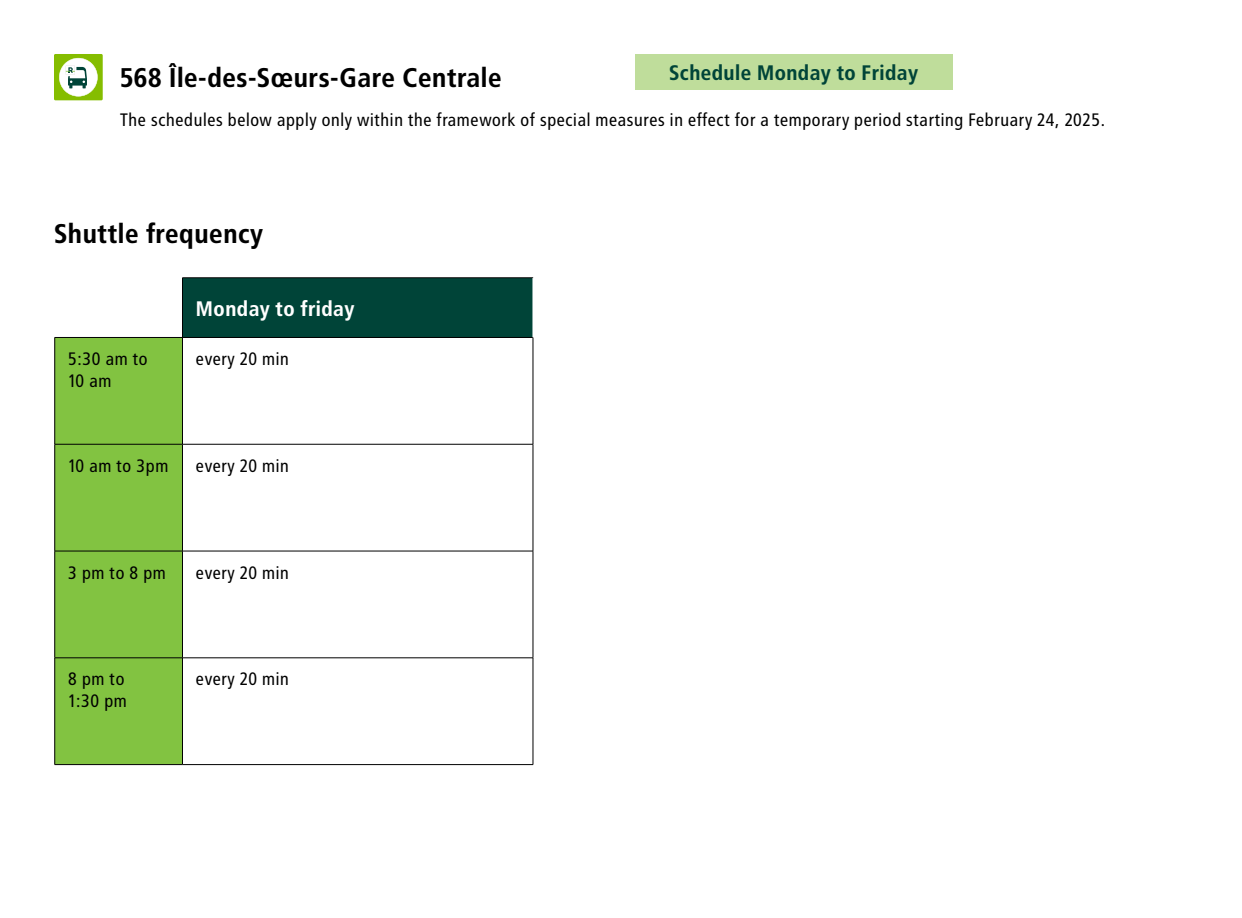
<style>
.page{position:relative;width:1242px;height:918px;background:#fff}
.page>*{position:absolute;margin:0;border:0;box-sizing:border-box;transform-origin:0 0}
.t1{font:700 27px "Transit OT";color:#000}
.t2{font:700 21px "Transit OT";color:#004438}
.t3{font:700 21px "Transit OT";color:#fff}
.t4{font:18px/21.6px "Transit OT";color:#000}
</style>
<div class="page">
<div style="left:54px;top:54px;width:49px;height:46px;background:#85bd00"></div>
<svg style="left:59px;top:58px;width:39px;height:38px"></svg>
<div style="left:635px;top:54px;width:318px;height:36px;background:#bfdd9b"></div>
<div style="left:182px;top:278px;width:351px;height:59px;background:#004438"></div>
<div style="left:55px;top:338px;width:127px;height:426px;background:#82c341"></div>
<svg style="left:183px;top:445px;width:350px;height:319px"></svg>
<hr style="left:182px;top:277px;width:351px;height:1px;background:#000">
<hr style="left:182px;top:278px;width:1px;height:59px;background:#000">
<hr style="left:55px;top:337px;width:127px;height:1px;background:#000">
<hr style="left:54px;top:338px;width:1px;height:106px;background:#000">
<hr style="left:182px;top:337px;width:351px;height:1px;background:#000">
<hr style="left:182px;top:338px;width:1px;height:106px;background:#000">
<hr style="left:533px;top:338px;width:1px;height:106px;background:#000">
<hr style="left:55px;top:444px;width:127px;height:1px;background:#000">
<hr style="left:54px;top:444px;width:1px;height:107px;background:#000">
<hr style="left:182px;top:444px;width:351px;height:1px;background:#000">
<hr style="left:182px;top:444px;width:1px;height:107px;background:#000">
<hr style="left:533px;top:444px;width:1px;height:107px;background:#000">
<hr style="left:55px;top:551px;width:127px;height:1px;background:#000">
<hr style="left:54px;top:551px;width:1px;height:107px;background:#000">
<hr style="left:182px;top:551px;width:351px;height:1px;background:#000">
<hr style="left:182px;top:551px;width:1px;height:107px;background:#000">
<hr style="left:533px;top:551px;width:1px;height:107px;background:#000">
<hr style="left:55px;top:658px;width:127px;height:1px;background:#000">
<hr style="left:54px;top:658px;width:1px;height:106px;background:#000">
<hr style="left:182px;top:658px;width:351px;height:1px;background:#000">
<hr style="left:182px;top:658px;width:1px;height:106px;background:#000">
<hr style="left:533px;top:658px;width:1px;height:106px;background:#000">
<hr style="left:55px;top:764px;width:127px;height:1px;background:#000">
<hr style="left:182px;top:764px;width:351px;height:1px;background:#000">
<h1 class="t1" style="left:120px;top:61px;width:384px">568 Île-des-Sœurs-Gare Centrale</h1>
<p class="t4" style="left:120px;top:109px;width:987px">The schedules below apply only within the framework of special measures in effect for a temporary period starting February 24, 2025.</p>
<p class="t2" style="left:669px;top:60px;width:251px">Schedule Monday to Friday</p>
<h1 class="t1" style="left:54px;top:218px;width:211px">Shuttle frequency</h1>
<p class="t3" style="left:196px;top:296px;width:160px">Monday to friday</p>
<p class="t4" style="left:68px;top:348px;width:82px">5:30 am to<br>10 am</p>
<p class="t4" style="left:196px;top:348px;width:95px">every 20 min</p>
<p class="t4" style="left:68px;top:455px;width:102px">10 am to 3pm</p>
<p class="t4" style="left:196px;top:455px;width:95px">every 20 min</p>
<p class="t4" style="left:68px;top:562px;width:100px">3 pm to 8 pm</p>
<p class="t4" style="left:196px;top:562px;width:95px">every 20 min</p>
<p class="t4" style="left:68px;top:668px;width:61px">8 pm to<br>1:30 pm</p>
<p class="t4" style="left:196px;top:668px;width:95px">every 20 min</p>
</div>
